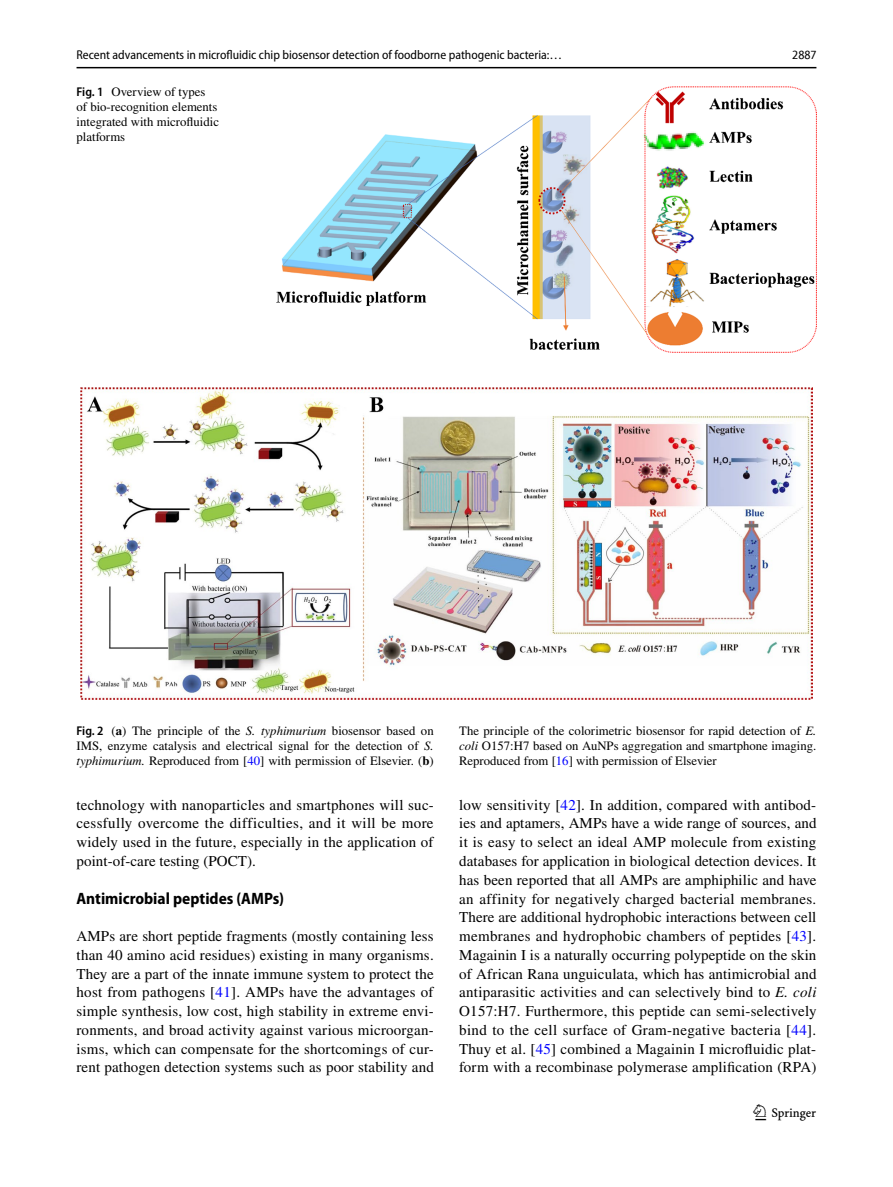
<style>
.page{position:relative;width:893px;height:1187px;background:#fff}
.page>*{position:absolute;margin:0;border:0;box-sizing:border-box;transform-origin:0 0}
.t1{font:22.5px "Springnew Regular 3";color:#000}
.t2{font:700 semi-condensed 16.5px "Myriad Pro";color:#000}
.t3{font:15px/18.8px "STIX";letter-spacing:.01em;color:#000;text-align:justify}
.t4{font:12.75px/15px "STIX";color:#000;text-align:justify}
.t5{font:12.75px "Myriad Pro Semi Cn 3";color:#000}
.t6{font:semi-condensed 12.75px "Myriad Pro Unic";color:#000}
.s1{font-family:"Myriad Pro";font-weight:600;font-stretch:semi-condensed}
.s2{font-weight:700}
.s3{font-style:italic}
.s4{color:#00f}
</style>
<div class="page">
<hr style="left:77px;top:67px;width:739px;height:1px;background:#000">
<img style="left:276px;top:87px;width:540px;height:266px">
<img style="left:81px;top:387px;width:731px;height:312px">
<p class="t5" style="left:77px;top:48px;width:487px">Recent advancements in microfluidic chip biosensor detection of foodborne pathogenic bacteria:…</p>
<p class="t4" style="left:77px;top:85px;width:144px;text-align:left"><span class="s1">Fig. 1</span> Overview of types of bio-recognition elements integrated with microfluidic platforms</p>
<p class="t6" style="left:792px;top:50px;width:26px">2887</p>
<p class="t4" style="left:77px;top:723px;width:359px"><span class="s1">Fig. 2</span> (<span class="s2">a</span>) The principle of the <span class="s3">S. typhimurium</span> biosensor based on IMS, enzyme catalysis and electrical signal for the detection of <span class="s3">S. typhimurium.</span> Reproduced from [<span class="s4">40</span>] with permission of Elsevier. (<span class="s2">b</span>)</p>
<p class="t4" style="left:459px;top:723px;width:359px">The principle of the colorimetric biosensor for rapid detection of <span class="s3">E. coli</span> O157:H7 based on AuNPs aggregation and smartphone imaging.<br>Reproduced from [<span class="s4">16</span>] with permission of Elsevier</p>
<p class="t3" style="left:77px;top:796px;width:359px">technology with nanoparticles and smartphones will suc&shy;cessfully overcome the difficulties, and it will be more widely used in the future, especially in the application of point-of-care testing (POCT).</p>
<p class="t2" style="left:77px;top:888px;width:209px">Antimicrobial peptides (AMPs)</p>
<p class="t3" style="left:77px;top:927px;width:359px">AMPs are short peptide fragments (mostly containing less than 40 amino acid residues) existing in many organisms.<br>They are a part of the innate immune system to protect the host from pathogens [<span class="s4">41</span>]. AMPs have the advantages of simple synthesis, low cost, high stability in extreme envi&shy;ronments, and broad activity against various microorgan&shy;isms, which can compensate for the shortcomings of cur&shy;rent pathogen detection systems such as poor stability and</p>
<p class="t3" style="left:459px;top:796px;width:359px">low sensitivity [<span class="s4">42</span>]. In addition, compared with antibod&shy;ies and aptamers, AMPs have a wide range of sources, and it is easy to select an ideal AMP molecule from existing databases for application in biological detection devices. It has been reported that all AMPs are amphiphilic and have an affinity for negatively charged bacterial membranes.<br>There are additional hydrophobic interactions between cell membranes and hydrophobic chambers of peptides [<span class="s4">43</span>].<br>Magainin I is a naturally occurring polypeptide on the skin of African Rana unguiculata, which has antimicrobial and antiparasitic activities and can selectively bind to <span class="s3">E. coli </span>O157:H7. Furthermore, this peptide can semi-selectively bind to the cell surface of Gram-negative bacteria [<span class="s4">44</span>].<br>Thuy et al. [<span class="s4">45</span>] combined a Magainin I microfluidic plat&shy;form with a recombinase polymerase amplification (RPA)</p>
<h1 class="t1" style="left:755px;top:1104px;width:62px">1 3</h1>
</div>
